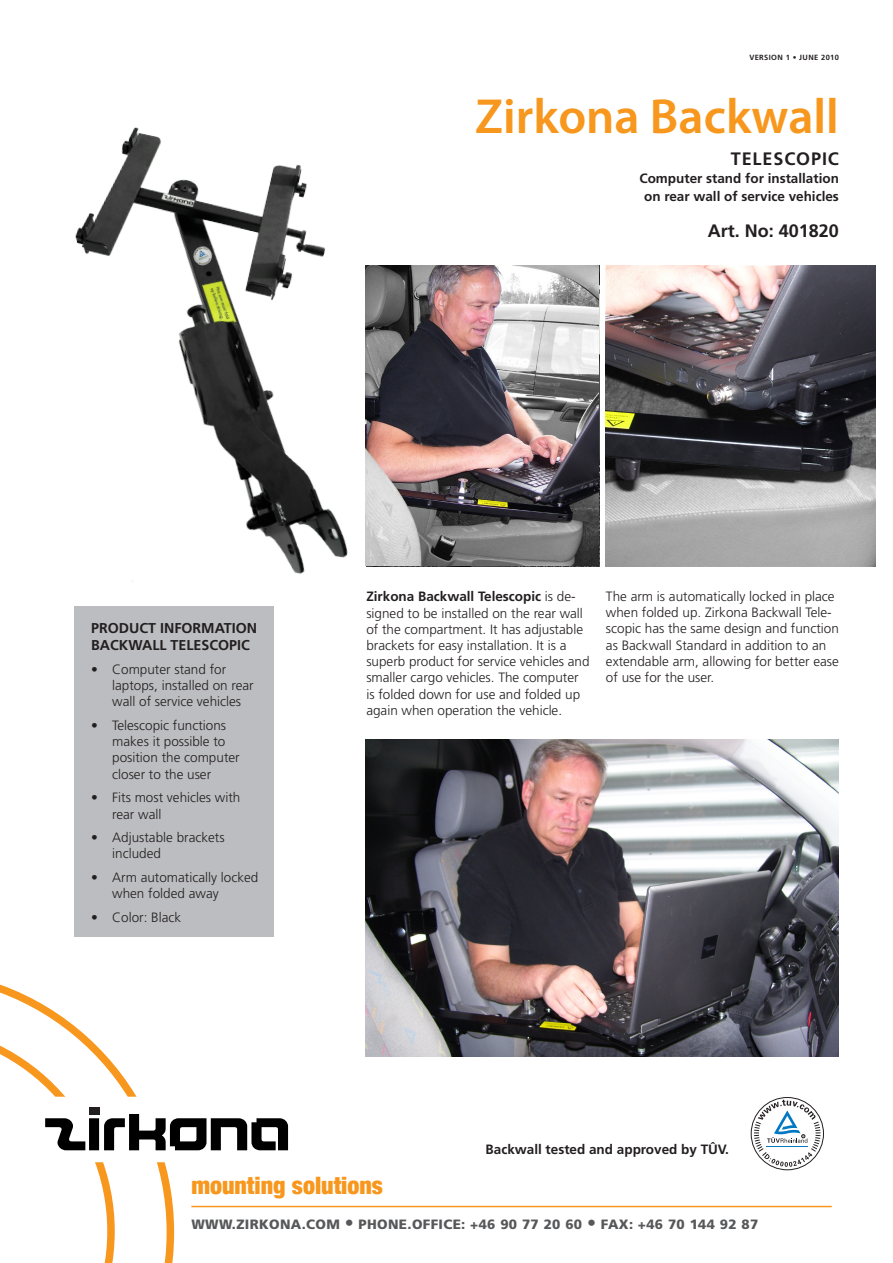
<style>
.page{position:relative;width:893px;height:1263px;background:#fff}
.page>*{position:absolute;margin:0;border:0;box-sizing:border-box;transform-origin:0 0}
.t1{font:600 49.5px "Myriad Pro";color:#f7971d}
.Grundtext{font:900 condensed 24px "Helvetica Neue";color:#f7971d}
.Produktfakta{font:700 18px "Frutiger";color:#231f20}
.Produktfakta-2{font:700 18px "Frutiger";letter-spacing:.05em;color:#231f20}
.Produktfakta_rubrik{font:700 14.25px "Frutiger";color:#231f20}
.Grundtext-2{font:300 13.5px/16.2px "Frutiger";color:#231f20}
.Produktfakta-3{font:300 13.5px/16.2px "Frutiger";color:#231f20}
.t2{font:900 13.5px "Frutiger";letter-spacing:.025em;color:#57585a}
.Produktfakta-4{font:700 13.5px "Frutiger";color:#231f20}
.Grundtext-3{font:700 13.5px "Frutiger";color:#231f20}
.Produktfakta-5{font:700 7.5px "Frutiger";letter-spacing:.05em;color:#231f20}
.s1{font-weight:700}
.s2{font-size:18px}
</style>
<div class="page">
<svg style="left:0;top:984px;width:67px;height:36px"></svg>
<svg style="left:0;top:1020px;width:288px;height:243px"></svg>
<div style="left:89px;top:1107px;width:10px;height:8px;background:#231f20"></div>
<hr style="left:191px;top:1206px;width:641px;height:1px;background:#f7971d">
<div style="left:74px;top:607px;width:200px;height:330px;background:#bcbdc0"></div>
<img style="left:365px;top:739px;width:474px;height:317px">
<img style="left:74px;top:127px;width:414px;height:480px">
<div style="left:751px;top:1097px;width:73px;height:73px;border:1px solid #231f20;border-radius:50%"></div>
<svg style="left:754px;top:1099px;width:67px;height:68px"></svg>
<img style="left:365px;top:265px;width:233px;height:300px">
<img style="left:606px;top:265px;width:270px;height:301px">
<p class="Produktfakta-5" style="left:749px;top:53px;width:91px">VERSION 1 • JUNE 2010</p>
<p class="t1" style="left:475px;top:85px;width:365px">Zirkona Backwall</p>
<p class="Produktfakta-2" style="left:731px;top:149px;width:110px">TELESCOPIC</p>
<p class="Produktfakta-4" style="left:639px;top:171px;width:201px">Computer stand for installation</p>
<p class="Produktfakta-4" style="left:644px;top:189px;width:196px">on rear wall of service vehicles</p>
<p class="Produktfakta" style="left:708px;top:221px;width:133px">Art. No: 401820</p>
<p class="Produktfakta_rubrik" style="left:91px;top:620px;width:167px">PRODUCT INFORMATION</p>
<p class="Produktfakta_rubrik" style="left:91px;top:637px;width:160px">BACKWALL TELESCOPIC</p>
<p class="Produktfakta-3" style="left:91px;top:661px;width:137px">• Computer stand for</p>
<p class="Produktfakta-3" style="left:112px;top:677px;width:143px">laptops, installed on rear</p>
<p class="Produktfakta-3" style="left:112px;top:693px;width:130px">wall of service vehicles</p>
<p class="Produktfakta-3" style="left:91px;top:717px;width:137px">• Telescopic functions</p>
<p class="Produktfakta-3" style="left:112px;top:733px;width:115px">makes it possible to</p>
<p class="Produktfakta-3" style="left:112px;top:750px;width:129px">position the computer</p>
<p class="Produktfakta-3" style="left:112px;top:766px;width:101px">closer to the user</p>
<p class="Produktfakta-3" style="left:112px;top:789px;width:130px;text-indent:-21px">• Fits most vehicles with rear wall</p>
<p class="Produktfakta-3" style="left:91px;top:829px;width:135px">• Adjustable brackets</p>
<p class="Produktfakta-3" style="left:112px;top:846px;width:50px">included</p>
<p class="Produktfakta-3" style="left:91px;top:869px;width:169px">• Arm automatically locked</p>
<p class="Produktfakta-3" style="left:112px;top:885px;width:108px">when folded away</p>
<p class="Produktfakta-3" style="left:91px;top:909px;width:92px">• Color: Black</p>
<p class="Grundtext-2" style="left:366px;top:588px;width:225px"><span class="s1">Zirkona Backwall Telescopic</span> is de&shy;signed to be installed on the rear wall of the compartment. It has adjustable brackets for easy installation. It is a superb product for service vehicles and smaller cargo vehicles. The computer is folded down for use and folded up again when operation the vehicle.</p>
<p class="Grundtext-2" style="left:606px;top:588px;width:234px">The arm is automatically locked in place when folded up. Zirkona Backwall Tele&shy;scopic has the same design and function as Backwall Standard in addition to an extendable arm, allowing for better ease of use for the user.</p>
<p class="Grundtext-3" style="left:486px;top:1142px;width:245px">Backwall tested and approved by TÛV.</p>
<p class="Grundtext" style="left:191px;top:1170px;width:193px">mounting solutions</p>
<p class="t2" style="left:191px;top:1216px;width:569px">WWW.ZIRKONA.COM <span class="s2">•</span> PHONE.OFFICE: +46 90 77 20 60 <span class="s2">•</span> FAX: +46 70 144 92 87</p>
</div>
